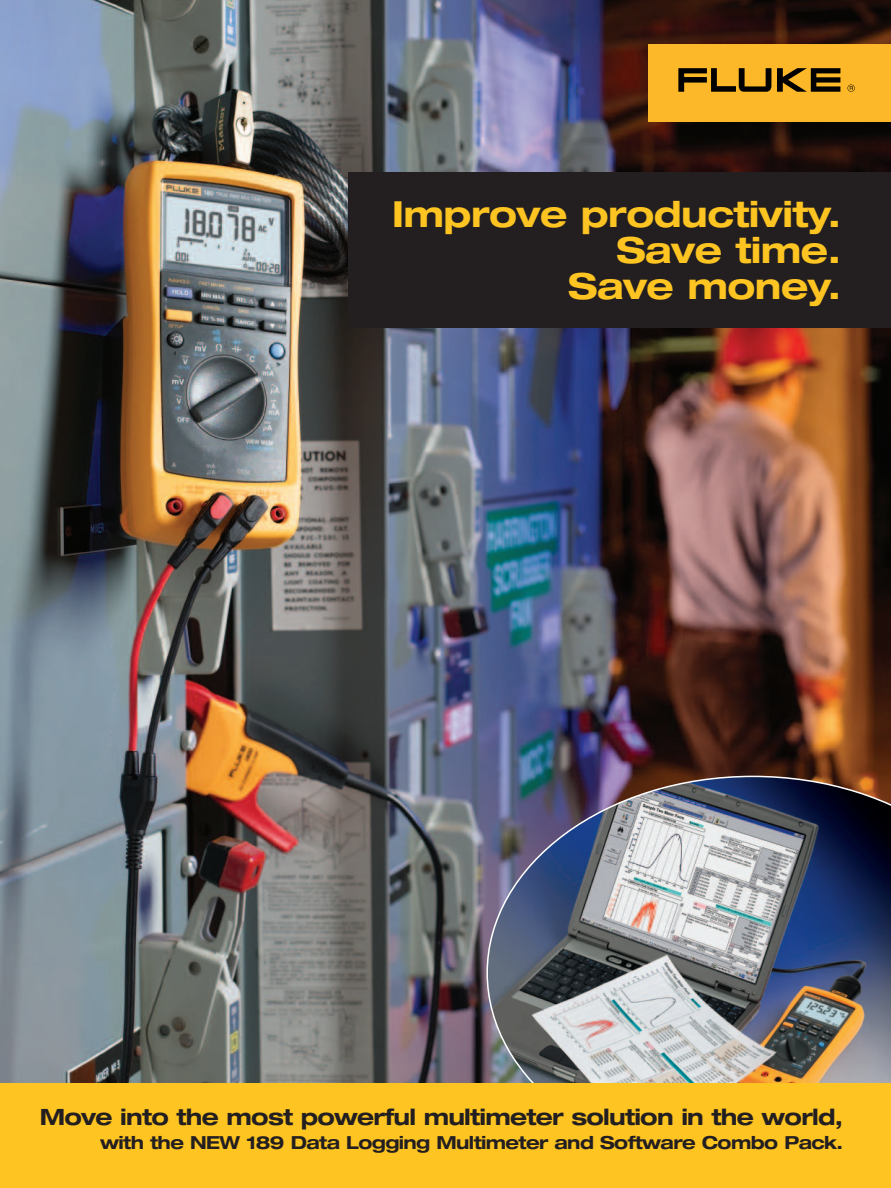
<style>
.page{position:relative;width:891px;height:1188px;background:#fff}
.page>*{position:absolute;margin:0;border:0;box-sizing:border-box;transform-origin:0 0}
.t1{font:700 expanded 36px/36px "Helvetica Neue";letter-spacing:-.015em;color:#fec422;text-align:right}
.t2{font:700 expanded 22.5px "Helvetica Neue";letter-spacing:-.035em;color:#231f20}
.t3{font:700 expanded 18px "Helvetica Neue";letter-spacing:-.035em;color:#231f20}
</style>
<div class="page">
<img style="left:0;top:0;width:891px;height:1083px">
<div style="left:648px;top:44px;width:243px;height:78px;background:#fcb828"></div>
<svg style="left:678px;top:68px;width:162px;height:24px"></svg>
<svg style="left:848px;top:85px;width:7px;height:7px"></svg>
<div style="left:348px;top:173px;width:543px;height:155px;background:#231f20"></div>
<img style="left:486px;top:776px;width:405px;height:307px">
<div style="left:0;top:1083px;width:891px;height:105px;background:#fec422"></div>
<h1 class="t1" style="left:392px;top:200px;width:451px">Improve productivity.<br>Save time.<br>Save money.</h1>
<p class="t2" style="left:40px;top:1109px;width:805px">Move into the most powerful multimeter solution in the world,</p>
<p class="t3" style="left:100px;top:1136px;width:745px">with the NEW 189 Data Logging Multimeter and Software Combo Pack.</p>
</div>
